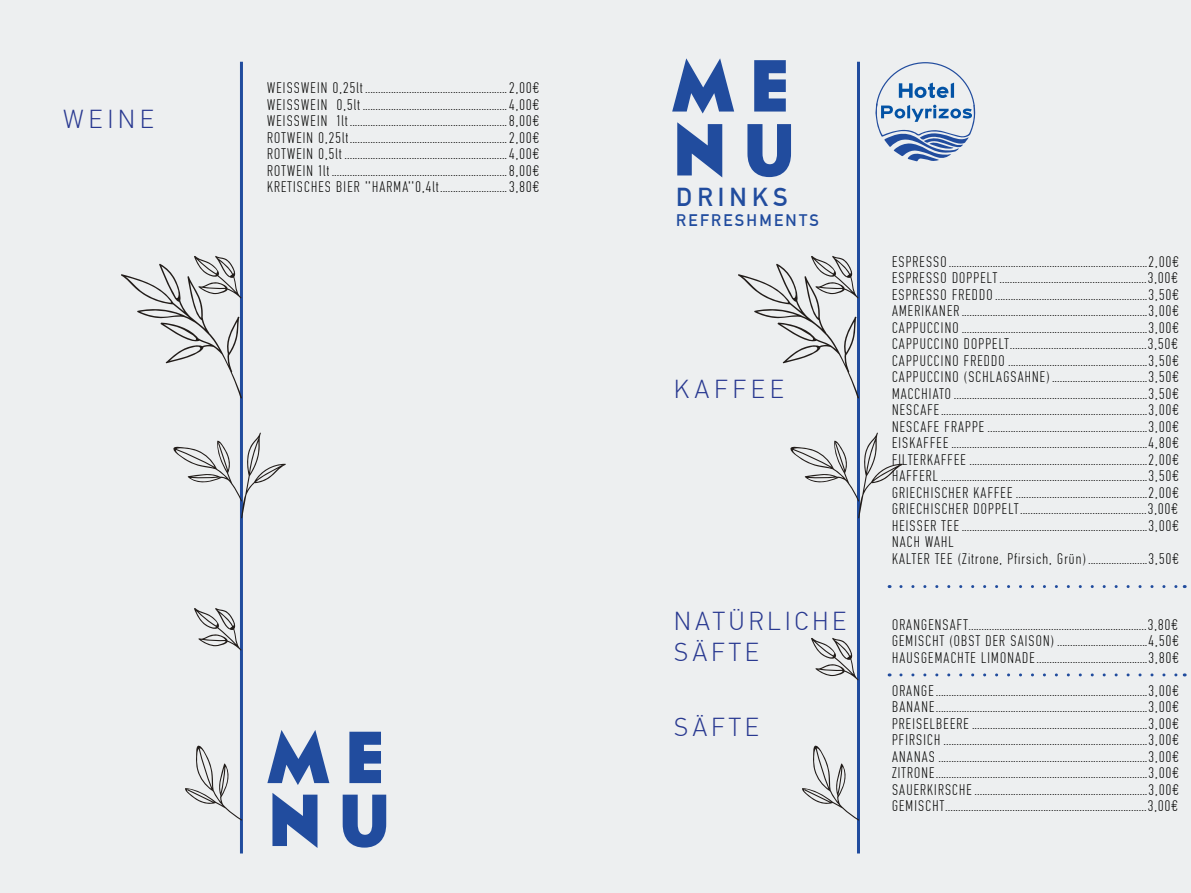
<style>
.page{position:relative;width:1191px;height:893px;background:#edeff0}
.page>*{position:absolute;margin:0;border:0;box-sizing:border-box;transform-origin:0 0}
.t1{font:72.6px/62.8px "CF Daphne";letter-spacing:.2em;color:#214c9e}
.t2{font:300 25.35px/30.5px "CF Din";letter-spacing:.16em;color:#283890}
.t3{font:25.35px "CF Din";letter-spacing:.2em;color:#214c9e}
.t4{font:16.35px "CF Din";letter-spacing:.14em;color:#214c9e}
.t5{font:300 condensed 15px/16.5px "CF Din";letter-spacing:.08em;color:#050504;text-align:justify}
</style>
<div class="page">
<hr style="left:857px;top:62px;width:3px;height:791px;background:#214c9e">
<svg style="left:738px;top:256px;width:121px;height:143px"></svg>
<svg style="left:811px;top:638px;width:47px;height:43px"></svg>
<svg style="left:802px;top:745px;width:57px;height:76px"></svg>
<svg style="left:790px;top:433px;width:113px;height:86px"></svg>
<hr style="left:240px;top:62px;width:3px;height:791px;background:#214c9e">
<svg style="left:121px;top:256px;width:121px;height:143px"></svg>
<svg style="left:194px;top:608px;width:48px;height:43px"></svg>
<svg style="left:185px;top:745px;width:57px;height:76px"></svg>
<svg style="left:173px;top:433px;width:113px;height:86px"></svg>
<svg style="left:901px;top:585px;width:277px;height:3px"></svg>
<svg style="left:901px;top:673px;width:277px;height:3px"></svg>
<svg style="left:875px;top:62px;width:100px;height:99px"></svg>
<h2 class="t2" style="left:63px;top:104px;width:92px">WEINE</h2>
<p class="t5" style="left:267px;top:80px;width:274px">WEISSWEIN 0,25lt ....................................................... 2,00œ WEISSWEIN 0,5lt ........................................................ 4,00œ WEISSWEIN 1lt ............................................................. 8,00œ ROTWEIN 0,25lt............................................................. 2,00œ ROTWEIN 0,5lt ............................................................... 4,00œ ROTWEIN 1lt .................................................................... 8,00œ KRETISCHES BIER ''HARMA''0,4lt..........................3,80œ</p>
<h1 class="t1" style="left:267px;top:731px;width:126px">ME<br>NU</h1>
<h1 class="t1" style="left:672px;top:59px;width:126px;line-height:63.9px">ME<br>NU</h1>
<h2 class="t3" style="left:676px;top:184px;width:113px">DRINKS</h2>
<p class="t4" style="left:676px;top:211px;width:144px">REFRESHMENTS</p>
<h2 class="t2" style="left:674px;top:374px;width:111px">KAFFEE</h2>
<h2 class="t2" style="left:674px;top:606px;width:173px">NAT†RLICHE<br>S€FTE</h2>
<h2 class="t2" style="left:674px;top:712px;width:86px">S€FTE</h2>
<p class="t5" style="left:892px;top:253px;width:288px;text-align:left">ESPRESSO .............................................................................2,00œ ESPRESSO DOPPELT .........................................................3,00œ ESPRESSO FREDDO ...........................................................3,50œ AMERIKANER ........................................................................3,00œ CAPPUCCINO ........................................................................3,00œ CAPPUCCINO DOPPELT.....................................................3,50œ CAPPUCCINO FREDDO ......................................................3,50œ CAPPUCCINO (SCHLAGSAHNE) .....................................3,50œ MACCHIATO ...........................................................................3,50œ NESCAFE ................................................................................3,00œ NESCAFE FRAPPE ..............................................................3,00œ EISKAFFEE ............................................................................4,80œ FILTERKAFFEE .....................................................................2,00œ HAFFERL ................................................................................3,50œ GRIECHISCHER KAFFEE ...................................................2,00œ GRIECHISCHER DOPPELT.................................................3,00œ HEISSER TEE ........................................................................3,00œ NACH WAHL<br>KALTER TEE (Zitrone, Pfirsich, Grün).......................3,50œ</p>
<p class="t5" style="left:892px;top:616px;width:288px">ORANGEÁSAFT.....................................................................3,80œ GEMISCHT (OBST DER SAISON) ...................................4,50œ HAUSGEMACHTE LIMONADE ...........................................3,80œ</p>
<p class="t5" style="left:892px;top:682px;width:288px">ORANGE ..................................................................................3,00œ BANANE..................................................................................3,00œ PREISELBEERE ....................................................................3,00œ PFIRSICH ...............................................................................3,00œ ANANAS .................................................................................3,00œ ZITRONE..................................................................................3,00œ SAUERKIRSCHE ...................................................................3,00œ GEMISCHT..............................................................................3,00œ</p>
</div>
